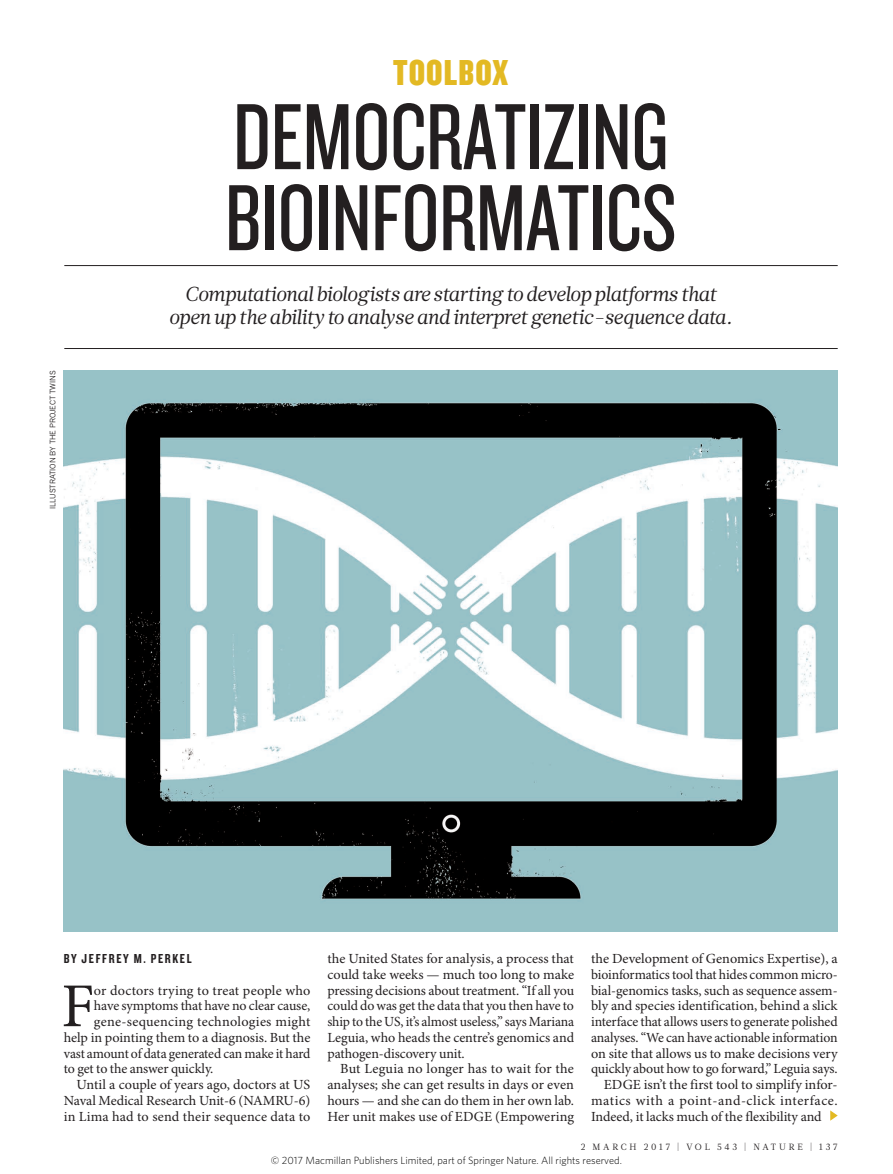
<style>
.page{position:relative;width:893px;height:1174px;background:#fff}
.page>*{position:absolute;margin:0;border:0;box-sizing:border-box;transform-origin:0 0}
.TECH_FEAT_HEAD{font:97.5px/81px "Knockout 28 Junior Feathrwt";letter-spacing:-.005em;color:#231f20}
.BODY_DROP_CAP{font:62.4px "Minion Pro";color:#231f20}
.TECH_FEAT_COVER{font:37.5px "Knockout 69 Full Liteweight";letter-spacing:.03em;color:#e3b923}
.INTRO{font:italic 20.25px/23.7px "Glosa Math";letter-spacing:-.01em;color:#231f20;text-align:center}
.BODY_INDENT{font:13.95px/15.8px "Minion Pro";letter-spacing:-.005em;color:#231f20;text-align:justify}
.BODY_DROP_CAP-2{font:13.95px "Minion Pro";letter-spacing:-.005em;color:#231f20}
.BODY_DROP_CAP-3{font:13.95px "Minion Pro";letter-spacing:.02em;color:#231f20}
.BODY_DROP_CAP-4{font:13.95px "Minion Pro";letter-spacing:.015em;color:#231f20}
.AUTHOR_BYLINE{font:13.5px "Knockout 49 Liteweight";letter-spacing:.12em;color:#231f20}
.t1{font:300 10.5px "Whitney";color:#000}
.t2{font:9px "Glosa Math";letter-spacing:.3em;color:#231f20}
.PIC_CREDIT{font:7.5px "News Gothic MTOT";color:#231f20}
</style>
<div class="page">
<img style="left:64px;top:370px;width:774px;height:561px">
<svg style="left:830px;top:1110px;width:8px;height:10px"></svg>
<hr style="left:64px;top:265px;width:774px;height:1px;background:#231f20">
<hr style="left:64px;top:348px;width:774px;height:1px;background:#231f20">
<p class="PIC_CREDIT" style="left:48px;top:509px;width:140px;rotate:-90deg">ILLUSTRATION BY THE PROJECT TWINS</p>
<p class="TECH_FEAT_COVER" style="left:393px;top:49px;width:116px">TOOLBOX</p>
<p class="TECH_FEAT_HEAD" style="left:225px;top:93px;width:453px">DEMOCRATIZING<br>BIOINFORMATICS</p>
<p class="INTRO" style="left:169px;top:282px;width:565px">Computational biologists are starting to develop platforms that open up the ability to analyse and interpret genetic-sequence data.</p>
<p class="AUTHOR_BYLINE" style="left:64px;top:950px;width:129px">BY JEFFREY M. PERKEL</p>
<p class="BODY_DROP_CAP" style="left:61px;top:969px;width:35px">F</p>
<p class="BODY_DROP_CAP-4" style="left:94px;top:981px;width:218px">or doctors trying to treat people who</p>
<p class="BODY_DROP_CAP-2" style="left:94px;top:997px;width:218px">have symptoms that have no clear cause,</p>
<p class="BODY_DROP_CAP-3" style="left:94px;top:1013px;width:218px">gene-sequencing technologies might</p>
<p class="BODY_DROP_CAP-2" style="left:64px;top:1029px;width:248px">help in pointing them to a diagnosis. But the</p>
<p class="BODY_DROP_CAP-2" style="left:64px;top:1044px;width:248px">vast amount of data generated can make it hard</p>
<p class="BODY_DROP_CAP-2" style="left:64px;top:1060px;width:151px">to get to the answer quickly.</p>
<p class="BODY_INDENT" style="left:64px;top:1077px;width:248px;text-indent:13px">Until a couple of years ago, doctors at US Naval Medical Research Unit-6 (NAMRU-6) in Lima had to send their sequence data to</p>
<p class="BODY_INDENT" style="left:327px;top:951px;width:248px">the United States for analysis, a process that could take weeks — much too long to make pressing decisions about treatment. “If all you could do was get the data that you then have to ship to the US, it’s almost useless,” says Mariana Leguia, who heads the centre’s genomics and pathogen-discovery unit.</p>
<p class="BODY_INDENT" style="left:327px;top:1061px;width:248px;text-indent:13px">But Leguia no longer has to wait for the analyses; she can get results in days or even hours — and she can do them in her own lab.<br>Her unit makes use of EDGE (Empowering</p>
<p class="BODY_INDENT" style="left:591px;top:951px;width:248px">the Development of Genomics Expertise), a bioinformatics tool that hides common micro&shy;bial-genomics tasks, such as sequence assem&shy;bly and species identification, behind a slick interface that allows users to generate polished analyses. “We can have actionable information on site that allows us to make decisions very quickly about how to go forward,” Leguia says.</p>
<p class="BODY_INDENT" style="left:591px;top:1077px;width:248px;text-indent:13px">EDGE isn’t the first tool to simplify infor&shy;matics with a point-and-click interface.<br>Indeed, it lacks much of the flexibility and</p>
<p class="t2" style="left:581px;top:1141px;width:258px">2 MARCH 2017 | VOL 543 | NATURE | 137</p>
<p class="t1" style="left:271px;top:1153px;width:352px">© 2017 Macmillan Publishers Limited, part of Springer Nature. All rights reserved.</p>
</div>
